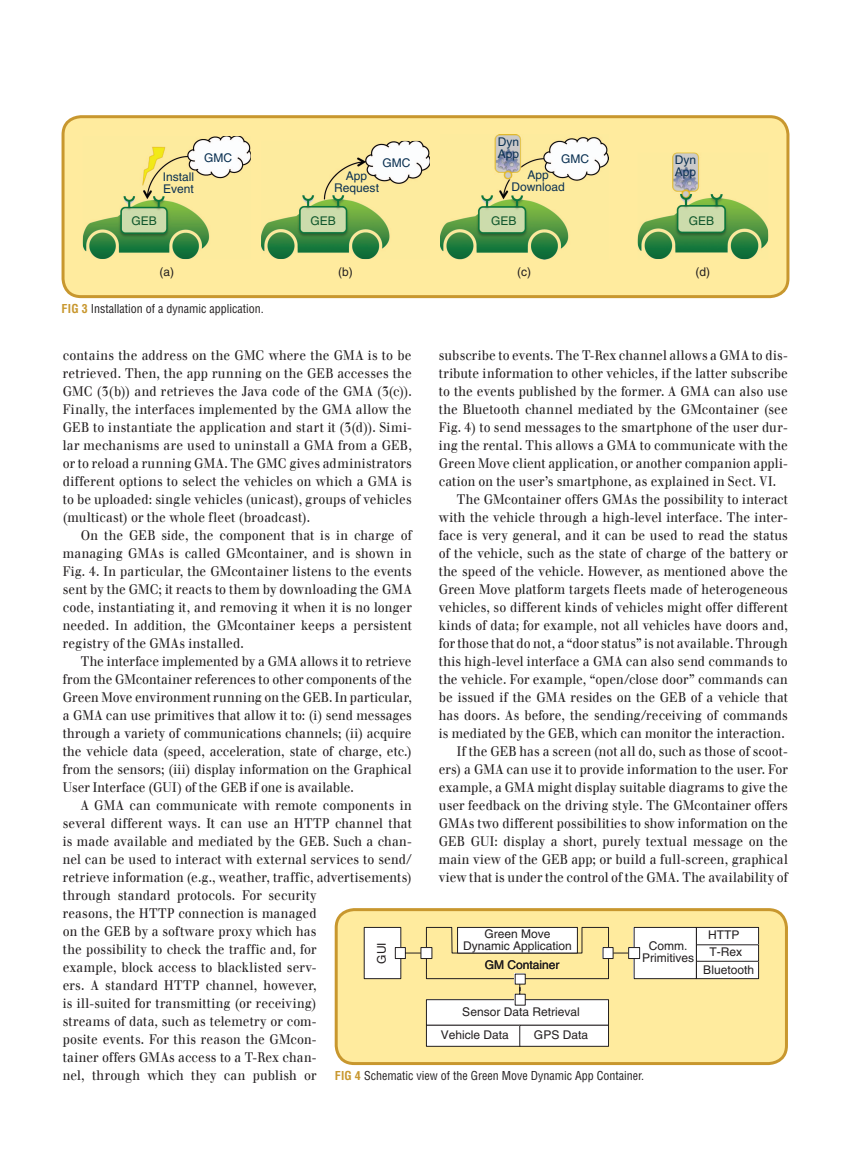
<style>
.page{position:relative;width:851px;height:1161px;background:#fff}
.page>*{position:absolute;margin:0;border:0;box-sizing:border-box;transform-origin:0 0}
.t1{font:13.5px/18px "Walbaum Com";letter-spacing:.01em;color:#231f20;text-align:justify;scale:.9 1}
.t2{font:12px/12px "Helvetica LT Std";color:#231f20;text-align:center}
.t3{font:condensed 12px "Helvetica LT Std";color:#231f20}
.t4{font:12px/12px "Helvetica LT Std";color:#0b3152}
.t5{font:12px "Helvetica LT Std";color:#10572c}
.s1{font-weight:700;color:#c8972e}
</style>
<div class="page">
<div style="left:63px;top:117px;width:725px;height:180px;background:#ffeb9e"></div>
<img style="left:83px;top:136px;width:168px;height:123px">
<img style="left:261px;top:141px;width:169px;height:118px">
<img style="left:440px;top:135px;width:168px;height:124px">
<img style="left:637px;top:153px;width:131px;height:106px">
<div style="left:62px;top:115px;width:727px;height:183px;border:3px solid #c8972e;border-radius:18px"></div>
<div style="left:338px;top:910px;width:448px;height:154px;background:#ffeb9e"></div>
<div style="left:364px;top:927px;width:36px;height:52px;background:#fff"></div>
<div style="left:364px;top:927px;width:37px;height:52px;border:1px solid #231f20"></div>
<div style="left:426px;top:999px;width:182px;height:26px;background:#fff"></div>
<svg style="left:394px;top:927px;width:235px;height:79px"></svg>
<div style="left:696px;top:961px;width:62px;height:18px;background:#fff"></div>
<div style="left:696px;top:961px;width:63px;height:18px;border:1px solid #231f20"></div>
<div style="left:696px;top:927px;width:62px;height:17px;background:#fff"></div>
<div style="left:696px;top:927px;width:63px;height:18px;border:1px solid #231f20"></div>
<div style="left:696px;top:944px;width:62px;height:17px;background:#fff"></div>
<div style="left:696px;top:944px;width:63px;height:18px;border:1px solid #231f20"></div>
<div style="left:633px;top:927px;width:63px;height:52px;background:#fff"></div>
<div style="left:633px;top:927px;width:63px;height:52px;border:1px solid #231f20"></div>
<div style="left:628px;top:948px;width:11px;height:10px;background:#fff"></div>
<div style="left:628px;top:947px;width:12px;height:12px;border:1px solid #231f20"></div>
<div style="left:426px;top:1025px;width:93px;height:21px;background:#fff"></div>
<div style="left:426px;top:1025px;width:94px;height:22px;border:1px solid #231f20"></div>
<div style="left:519px;top:1025px;width:89px;height:21px;background:#fff"></div>
<div style="left:519px;top:1025px;width:90px;height:22px;border:1px solid #231f20"></div>
<div style="left:334px;top:908px;width:453px;height:157px;border:3px solid #c8972e;border-radius:18px"></div>
<p class="t4" style="left:204px;top:151px;width:29px">GMC</p>
<p class="t4" style="left:382px;top:157px;width:29px">GMC</p>
<p class="t4" style="left:498px;top:136px;width:23px">Dyn<br>App</p>
<p class="t4" style="left:561px;top:153px;width:29px">GMC</p>
<p class="t4" style="left:163px;top:171px;width:33px">Install<br>Event</p>
<p class="t4" style="left:334px;top:170px;width:46px;text-align:center">App<br>Request</p>
<p class="t4" style="left:511px;top:168px;width:55px;text-align:center">App<br>Download</p>
<p class="t4" style="left:674px;top:154px;width:23px">Dyn<br>App</p>
<p class="t5" style="left:132px;top:214px;width:27px">GEB</p>
<p class="t5" style="left:310px;top:214px;width:27px">GEB</p>
<p class="t5" style="left:491px;top:214px;width:27px">GEB</p>
<p class="t5" style="left:688px;top:214px;width:27px">GEB</p>
<p class="t2" style="left:159px;top:266px;width:16px">(a)</p>
<p class="t2" style="left:338px;top:266px;width:16px">(b)</p>
<p class="t2" style="left:517px;top:266px;width:15px">(c)</p>
<p class="t2" style="left:695px;top:266px;width:16px">(d)</p>
<p class="t3" style="left:62px;top:301px;width:204px"><span class="s1">Fig 3</span> Installation of a dynamic application.</p>
<p class="t1" style="left:439px;top:346px;width:389px">subscribe to events. The T-Rex channel allows a GMA to dis-</p>
<p class="t1" style="left:439px;top:364px;width:389px">tribute information to other vehicles, if the latter subscribe</p>
<p class="t1" style="left:439px;top:382px;width:389px">to the events published by the former. A GMA can also use</p>
<p class="t1" style="left:439px;top:400px;width:389px">the Bluetooth channel mediated by the GMcontainer (see</p>
<p class="t1" style="left:439px;top:418px;width:389px">Fig. 4) to send messages to the smartphone of the user dur-</p>
<p class="t1" style="left:439px;top:436px;width:389px">ing the rental. This allows a GMA to communicate with the</p>
<p class="t1" style="left:439px;top:454px;width:389px">Green Move client application, or another companion appli-</p>
<p class="t1" style="left:439px;top:472px;width:376px">cation on the user’s smartphone, as explained in Sect. VI.</p>
<p class="t1" style="left:457px;top:490px;width:369px">The GMcontainer offers GMAs the possibility to interact</p>
<p class="t1" style="left:439px;top:508px;width:389px">with the vehicle through a high-level interface. The inter-</p>
<p class="t1" style="left:439px;top:526px;width:389px">face is very general, and it can be used to read the status</p>
<p class="t1" style="left:439px;top:544px;width:389px">of the vehicle, such as the state of charge of the battery or</p>
<p class="t1" style="left:439px;top:562px;width:389px">the speed of the vehicle. However, as mentioned above the</p>
<p class="t1" style="left:439px;top:580px;width:389px">Green Move platform targets fleets made of heterogeneous</p>
<p class="t1" style="left:439px;top:598px;width:389px">vehicles, so different kinds of vehicles might offer different</p>
<p class="t1" style="left:439px;top:616px;width:389px">kinds of data; for example, not all vehicles have doors and,</p>
<p class="t1" style="left:439px;top:634px;width:389px">for those that do not, a “door status” is not available. Through</p>
<p class="t1" style="left:439px;top:652px;width:389px">this high-level interface a GMA can also send commands to</p>
<p class="t1" style="left:439px;top:670px;width:389px">the vehicle. For example, “open/close door” commands can</p>
<p class="t1" style="left:439px;top:688px;width:389px">be issued if the GMA resides on the GEB of a vehicle that</p>
<p class="t1" style="left:439px;top:706px;width:389px">has doors. As before, the sending/receiving of commands</p>
<p class="t1" style="left:439px;top:724px;width:386px">is mediated by the GEB, which can monitor the interaction.</p>
<p class="t1" style="left:457px;top:742px;width:369px">If the GEB has a screen (not all do, such as those of scoot-</p>
<p class="t1" style="left:439px;top:760px;width:389px">ers) a GMA can use it to provide information to the user. For</p>
<p class="t1" style="left:439px;top:778px;width:389px">example, a GMA might display suitable diagrams to give the</p>
<p class="t1" style="left:439px;top:796px;width:389px">user feedback on the driving style. The GMcontainer offers</p>
<p class="t1" style="left:439px;top:814px;width:389px">GMAs two different possibilities to show information on the</p>
<p class="t1" style="left:439px;top:832px;width:389px">GEB GUI: display a short, purely textual message on the</p>
<p class="t1" style="left:439px;top:850px;width:389px">main view of the GEB app; or build a full-screen, graphical</p>
<p class="t1" style="left:439px;top:868px;width:389px">view that is under the control of the GMA. The availability of</p>
<p class="t1" style="left:63px;top:346px;width:389px">contains the address on the GMC where the GMA is to be retrieved. Then, the app running on the GEB accesses the GMC (3(b)) and retrieves the Java code of the GMA (3(c)).<br>Finally, the interfaces implemented by the GMA allow the GEB to instantiate the application and start it (3(d)). Simi&shy;lar mechanisms are used to uninstall a GMA from a GEB, or to reload a running GMA. The GMC gives administrators different options to select the vehicles on which a GMA is to be uploaded: single vehicles (unicast), groups of vehicles (multicast) or the whole fleet (broadcast).</p>
<p class="t1" style="left:63px;top:526px;width:389px;text-indent:18px">On the GEB side, the component that is in charge of managing GMAs is called GMcontainer, and is shown in Fig. 4. In particular, the GMcontainer listens to the events sent by the GMC; it reacts to them by downloading the GMA code, instantiating it, and removing it when it is no longer needed. In addition, the GMcontainer keeps a persistent registry of the GMAs installed.</p>
<p class="t1" style="left:63px;top:652px;width:389px;text-indent:18px">The interface implemented by a GMA allows it to retrieve from the GMcontainer references to other components of the Green Move environment running on the GEB. In particular, a GMA can use primitives that allow it to: (i) send messages through a variety of communications channels; (ii) acquire the vehicle data (speed, acceleration, state of charge, etc.) from the sensors; (iii) display information on the Graphical User Interface (GUI) of the GEB if one is available.</p>
<p class="t1" style="left:63px;top:796px;width:389px;text-align:left;text-indent:18px">A GMA can communicate with remote components in several different ways. It can use an HTTP channel that is made available and mediated by the GEB. Such a chan&shy;nel can be used to interact with external services to send/ retrieve information (e.g., weather, traffic, advertisements) through standard protocols. For security<br>reasons, the HTTP connection is managed<br>on the GEB by a software proxy which has<br>the possibility to check the traffic and, for<br>example, block access to blacklisted serv-<br>ers. A standard HTTP channel, however,<br>is ill-suited for transmitting (or receiving)<br>streams of data, such as telemetry or com-<br>posite events. For this reason the GMcon-<br>tainer offers GMAs access to a T-Rex chan-<br>nel, through which they can publish or</p>
<p class="t2" style="left:463px;top:928px;width:110px">Green Move<br>Dynamic Application</p>
<p class="t2" style="left:484px;top:959px;width:76px">GM Container</p>
<p class="t2" style="left:708px;top:926px;width:36px;line-height:17.2px;text-align:left">HTTP<br>T-Rex</p>
<p class="t2" style="left:642px;top:940px;width:53px">Comm.<br>Primitives</p>
<p class="t2" style="left:375px;top:964px;width:23px;rotate:-90deg">GUI</p>
<p class="t2" style="left:703px;top:964px;width:52px">Bluetooth</p>
<p class="t2" style="left:462px;top:1006px;width:119px">Sensor Data Retrieval</p>
<p class="t2" style="left:441px;top:1029px;width:70px">Vehicle Data</p>
<p class="t2" style="left:534px;top:1029px;width:56px">GPS Data</p>
<p class="t3" style="left:334px;top:1068px;width:311px"><span class="s1">Fig 4</span> Schematic view of the Green Move Dynamic App Container.</p>
</div>
